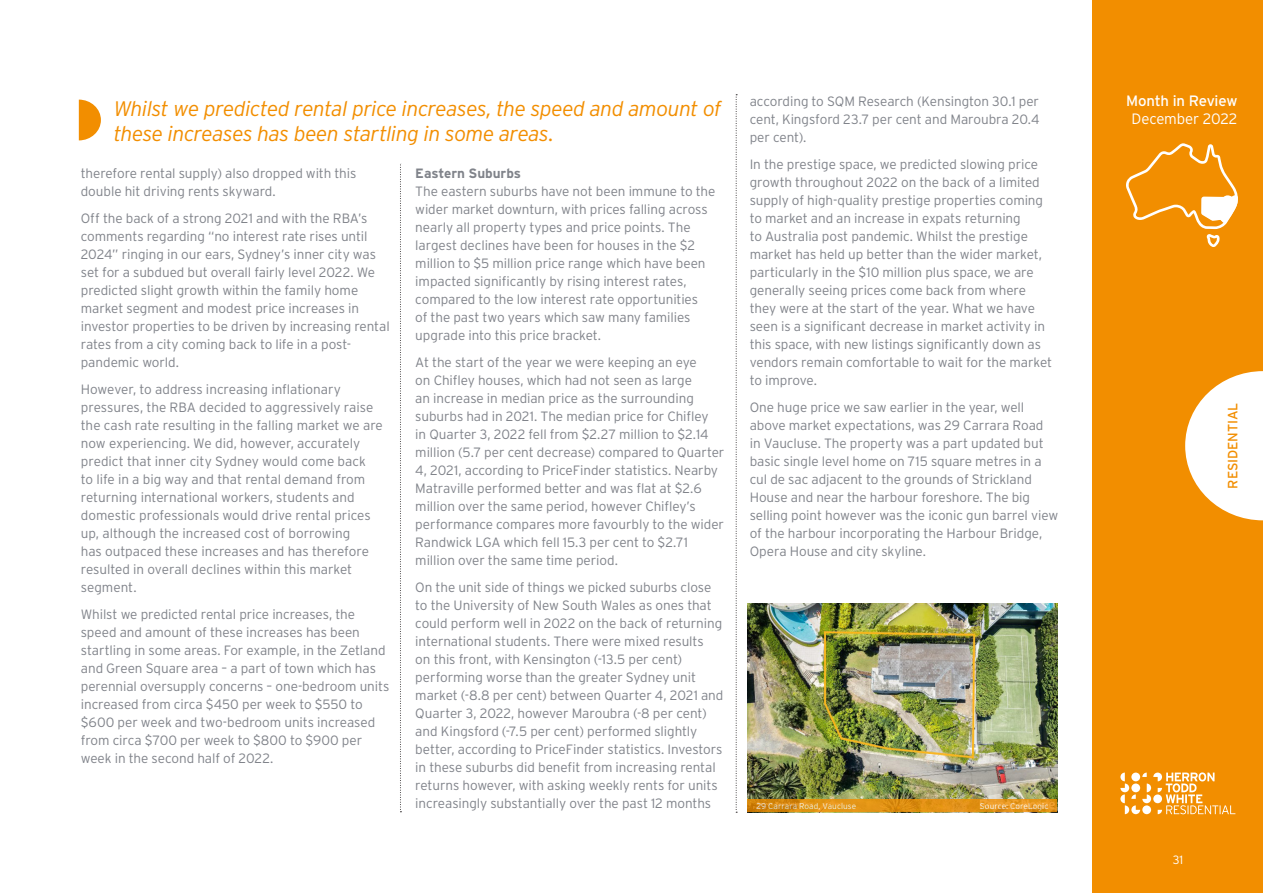
<style>
.page{position:relative;width:1263px;height:893px;background:#fff}
.page>*{position:absolute;margin:0;border:0;box-sizing:border-box;transform-origin:0 0}
.Pullquote{font:italic 300 21px/25.2px "Interstate";letter-spacing:-.025em;color:#f28e00}
.t1{font:15px "Interstate";letter-spacing:-.015em;color:#fff}
.t2{font:300 15px "Interstate";letter-spacing:-.01em;color:#fff}
.Body_Text{font:300 13.5px/18px "Interstate";letter-spacing:-.005em;color:#80838a}
.Sub_Subhead{font:700 13.5px "Interstate";letter-spacing:-.005em;color:#80838a}
.t3{font:13.5px "Interstate";letter-spacing:-.01em;color:#f28e00}
.t4{font:300 12px "Interstate";color:#fff}
.t5{font:300 8.25px "Interstate";letter-spacing:.01em;color:#fff}
</style>
<div class="page">
<div style="left:1093px;top:0;width:170px;height:893px;background:#f28e00"></div>
<svg style="left:1185px;top:371px;width:78px;height:149px"></svg>
<svg style="left:1120px;top:772px;width:115px;height:42px"></svg>
<svg style="left:400px;top:163px;width:1px;height:649px"></svg>
<svg style="left:736px;top:94px;width:1px;height:719px"></svg>
<svg style="left:1126px;top:143px;width:112px;height:104px"></svg>
<svg style="left:79px;top:100px;width:22px;height:40px"></svg>
<img style="left:748px;top:603px;width:309px;height:196px">
<svg style="left:748px;top:799px;width:309px;height:13px;background:#e09116"></svg>
<p class="Pullquote" style="left:114px;top:96px;width:610px">Whilst we predicted rental price increases, the speed and amount of these increases has been startling in some areas.</p>
<p class="Body_Text" style="left:81px;top:164px;width:277px">therefore rental supply) also dropped with this double hit driving rents skyward.</p>
<p class="Body_Text" style="left:81px;top:209px;width:310px">Off the back of a strong 2021 and with the RBA’s comments regarding “no interest rate rises until 2024” ringing in our ears, Sydney’s inner city was set for a subdued but overall fairly level 2022. We predicted slight growth within the family home market segment and modest price increases in investor properties to be driven by increasing rental rates from a city coming back to life in a post&shy;pandemic world.</p>
<p class="Body_Text" style="left:81px;top:380px;width:304px">However, to address increasing inflationary pressures, the RBA decided to aggressively raise the cash rate resulting in the falling market we are now experiencing. We did, however, accurately predict that inner city Sydney would come back<br>to life in a big way and that rental demand from returning international workers, students and domestic professionals would drive rental prices up, although the increased cost of borrowing<br>has outpaced these increases and has therefore resulted in overall declines within this market segment.</p>
<p class="Body_Text" style="left:81px;top:605px;width:310px">Whilst we predicted rental price increases, the speed and amount of these increases has been startling in some areas. For example, in the Zetland and Green Square area – a part of town which has perennial oversupply concerns – one-bedroom units increased from circa $450 per week to $550 to $600 per week and two-bedroom units increased from circa $700 per week to $800 to $900 per week in the second half of 2022.</p>
<p class="Sub_Subhead" style="left:415px;top:165px;width:107px">Eastern Suburbs</p>
<p class="Body_Text" style="left:415px;top:182px;width:302px">The eastern suburbs have not been immune to the wider market downturn, with prices falling across nearly all property types and price points. The largest declines have been for houses in the $2 million to $5 million price range which have been impacted significantly by rising interest rates, compared to the low interest rate opportunities<br>of the past two years which saw many families upgrade into this price bracket.</p>
<p class="Body_Text" style="left:415px;top:353px;width:311px">At the start of the year we were keeping an eye<br>on Chifley houses, which had not seen as large<br>an increase in median price as the surrounding suburbs had in 2021. The median price for Chifley<br>in Quarter 3, 2022 fell from $2.27 million to $2.14 million (5.7 per cent decrease) compared to Quarter 4, 2021, according to PriceFinder statistics. Nearby Matraville performed better and was flat at $2.6 million over the same period, however Chifley’s performance compares more favourbly to the wider Randwick LGA which fell 15.3 per cent to $2.71 million over the same time period.</p>
<p class="Body_Text" style="left:415px;top:578px;width:310px">On the unit side of things we picked suburbs close to the University of New South Wales as ones that could perform well in 2022 on the back of returning international students. There were mixed results<br>on this front, with Kensington (-13.5 per cent) performing worse than the greater Sydney unit market (-8.8 per cent) between Quarter 4, 2021 and Quarter 3, 2022, however Maroubra (-8 per cent) and Kingsford (-7.5 per cent) performed slightly better, according to PriceFinder statistics. Investors in these suburbs did benefit from increasing rental returns however, with asking weekly rents for units increasingly substantially over the past 12 months</p>
<p class="Body_Text" style="left:750px;top:92px;width:291px;text-align:justify">according to SQM Research (Kensington 30.1 per cent, Kingsford 23.7 per cent and Maroubra 20.4 per cent).</p>
<p class="Body_Text" style="left:750px;top:155px;width:304px">In the prestige space, we predicted slowing price growth throughout 2022 on the back of a limited supply of high-quality prestige properties coming to market and an increase in expats returning<br>to Australia post pandemic. Whilst the prestige market has held up better than the wider market, particularly in the $10 million plus space, we are generally seeing prices come back from where they were at the start of the year. What we have seen is a significant decrease in market activity in this space, with new listings significantly down as vendors remain comfortable to wait for the market to improve.</p>
<p class="Body_Text" style="left:750px;top:398px;width:310px">One huge price we saw earlier in the year, well above market expectations, was 29 Carrara Road<br>in Vaucluse. The property was a part updated but basic single level home on 715 square metres in a cul de sac adjacent to the grounds of Strickland House and near the harbour foreshore. The big selling point however was the iconic gun barrel view of the harbour incorporating the Harbour Bridge, Opera House and city skyline.</p>
<p class="t5" style="left:756px;top:802px;width:102px">29 Carrara Road, Vaucluse</p>
<p class="t5" style="left:980px;top:802px;width:70px">Source: CoreLogic</p>
<p class="t1" style="left:1126px;top:92px;width:113px">Month in Review</p>
<p class="t2" style="left:1131px;top:110px;width:107px">December 2022</p>
<p class="t3" style="left:1225px;top:489px;width:87px;rotate:-90deg">RESIDENTIAL</p>
<p class="t4" style="left:1173px;top:853px;width:12px">31</p>
</div>
